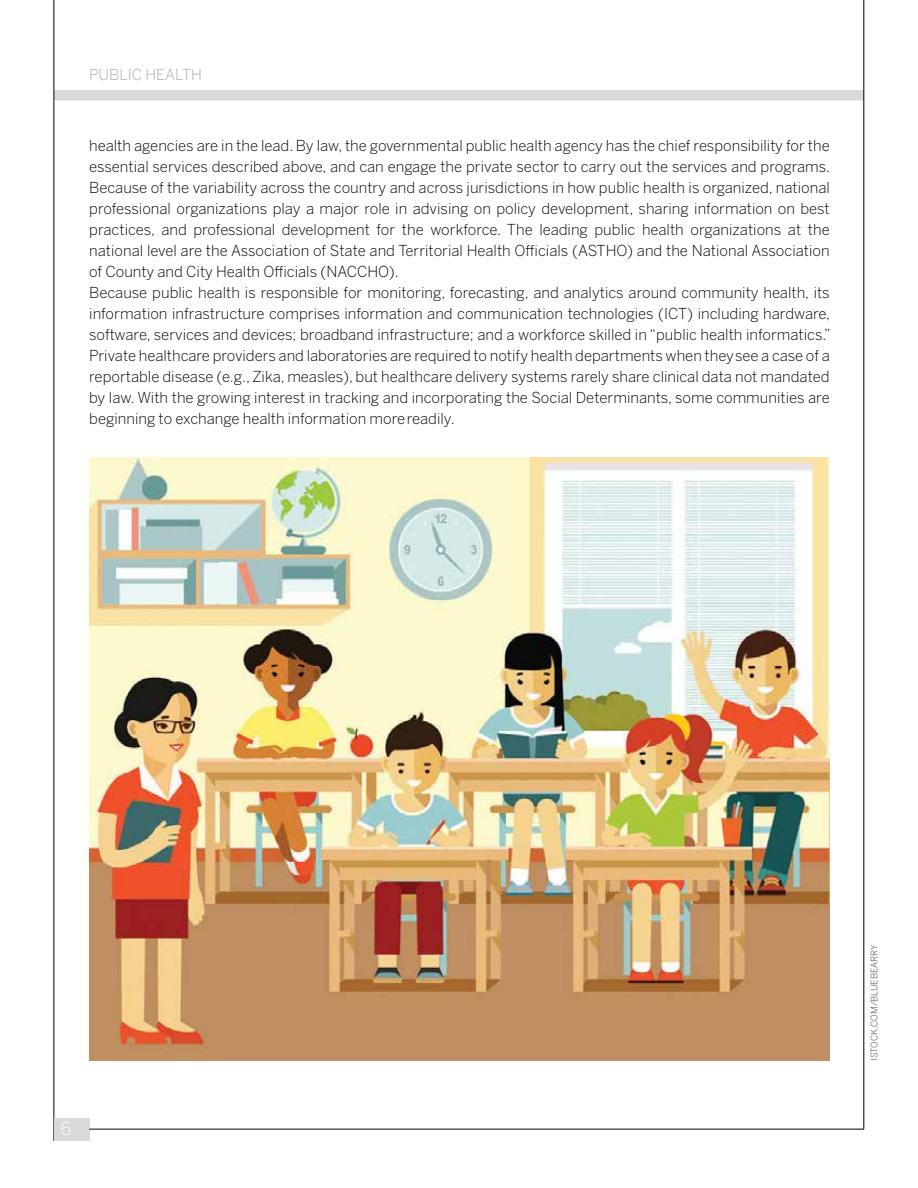
<style>
.page{position:relative;width:918px;height:1188px;background:#fff}
.page>*{position:absolute;margin:0;border:0;box-sizing:border-box;transform-origin:0 0}
.t1{font:300 18px "Benton Sans";color:#fff}
.t2{font:300 15px/21px "Benton Sans";color:#000}
.t3{font:300 15px "Benton Sans";color:#a7a9ac}
.t4{font:300 9px "Benton Sans";color:#373737}
</style>
<div class="page">
<div style="left:54px;top:90px;width:810px;height:10px;background:#d7d9da"></div>
<hr style="left:54px;top:0;width:1px;height:1141px;background:#000">
<div style="left:54px;top:1118px;width:35px;height:23px;background:#d7d9da"></div>
<hr style="left:864px;top:0;width:1px;height:1129px;background:#000">
<img style="left:89px;top:457px;width:741px;height:603px">
<hr style="left:89px;top:1129px;width:775px;height:1px;background:#000">
<p class="t3" style="left:89px;top:66px;width:114px">PUBLIC HEALTH</p>
<p class="t2" style="left:89px;top:134px;width:743px">health agencies are in the lead. By law, the governmental public health agency has the chief responsibility for the essential services described above, and can engage the private sector to carry out the services and programs.<br>Because of the variability across the country and across jurisdictions in how public health is organized, national professional organizations play a major role in advising on policy development, sharing information on best practices, and professional development for the workforce. The leading public health organizations at the national level are the Association of State and Territorial Health Officials (ASTHO) and the National Association of County and City Health Officials (NACCHO).<br>Because public health is responsible for monitoring, forecasting, and analytics around community health, its information infrastructure comprises information and communication technologies (ICT) including hardware, software, services and devices; broadband infrastructure; and a workforce skilled in “public health informatics.” Private healthcare providers and laboratories are required to notify health departments when they see a case of a reportable disease (e.g., Zika, measles), but healthcare delivery systems rarely share clinical data not mandated by law. With the growing interest in tracking and incorporating the Social Determinants, some communities are beginning to exchange health information more readily.</p>
<p class="t1" style="left:61px;top:1118px;width:12px">6</p>
<p class="t4" style="left:869px;top:1060px;width:117px;rotate:-90deg">ISTOCK.COM/BLUEBEARRY</p>
</div>
